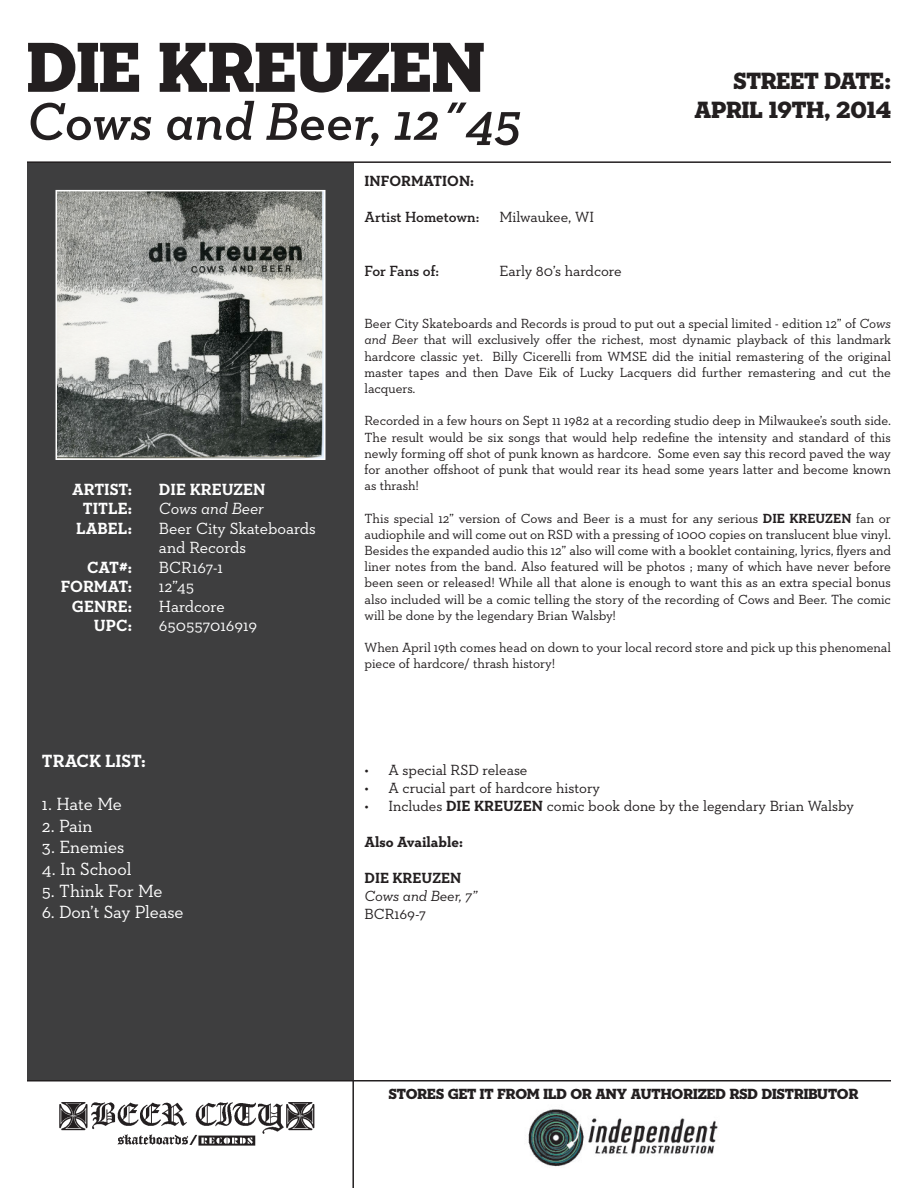
<style>
.page{position:relative;width:918px;height:1188px;background:#fff}
.page>*{position:absolute;margin:0;border:0;box-sizing:border-box;transform-origin:0 0}
.t1{font:72px "Neutraface Slab Display Titling";color:#231f20}
.t2{font:italic 600 54px "Neutraface Slab Text";color:#231f20}
.t3{font:24px "Neutraface Slab Display Titling";color:#231f20}
.t4{font:18px "Neutraface Slab Text";letter-spacing:-.005em;color:#fff}
.t5{font:700 18px "Neutraface Slab Text";color:#fff}
.t6{font:16.5px "Neutraface Slab Text";letter-spacing:-.005em;color:#fff}
.t7{font:700 16.5px "Neutraface Slab Text";color:#fff}
.t8{font:italic 16.5px "Neutraface Slab Text";color:#fff}
.t9{font:15px "Neutraface Slab Text";letter-spacing:-.005em;color:#231f20}
.t10{font:15px "Neutraface Slab Display Titling";letter-spacing:-.005em;color:#231f20}
.t11{font:700 15px "Neutraface Slab Text";color:#231f20}
.t12{font:600 15px "Neutraface Slab Text";color:#231f20}
.t13{font:italic 15px "Neutraface Slab Text";color:#231f20}
.t14{font:13.5px/16.2px "Neutraface Slab Text";letter-spacing:-.005em;color:#231f20;text-align:justify}
.s1{font-style:italic}
.s2{font-weight:700}
</style>
<div class="page">
<div style="left:27px;top:163px;width:326px;height:917px;background:#3e3e3f"></div>
<img style="left:58px;top:193px;width:264px;height:264px">
<div style="left:55px;top:190px;width:270px;height:270px;border:2px solid #fff"></div>
<hr style="left:27px;top:161px;width:864px;height:2px;background:#231f20">
<hr style="left:27px;top:1080px;width:864px;height:2px;background:#231f20">
<img style="left:59px;top:1102px;width:256px;height:44px">
<hr style="left:352px;top:1080px;width:2px;height:108px;background:#231f20">
<img style="left:528px;top:1109px;width:190px;height:58px">
<p class="t1" style="left:27px;top:22px;width:459px">DIE KREUZEN</p>
<p class="t2" style="left:27px;top:88px;width:496px">Cows and Beer, 12˝45</p>
<p class="t11" style="left:365px;top:171px;width:111px">INFORMATION:</p>
<p class="t12" style="left:365px;top:207px;width:116px">Artist Hometown:</p>
<p class="t9" style="left:500px;top:207px;width:96px">Milwaukee, WI</p>
<p class="t3" style="left:733px;top:66px;width:159px">STREET DATE:</p>
<p class="t3" style="left:695px;top:95px;width:198px">APRIL 19TH, 2014</p>
<p class="t7" style="left:72px;top:479px;width:61px">ARTIST:</p>
<p class="t7" style="left:159px;top:479px;width:108px">DIE KREUZEN</p>
<p class="t7" style="left:83px;top:498px;width:51px">TITLE:</p>
<p class="t8" style="left:159px;top:498px;width:107px">Cows and Beer</p>
<p class="t7" style="left:76px;top:518px;width:57px">LABEL:</p>
<p class="t6" style="left:159px;top:518px;width:158px">Beer City Skateboards</p>
<p class="t6" style="left:159px;top:537px;width:89px">and Records</p>
<p class="t7" style="left:87px;top:557px;width:46px">CAT#:</p>
<p class="t6" style="left:159px;top:557px;width:66px">BCR167-1</p>
<p class="t7" style="left:61px;top:576px;width:73px">FORMAT:</p>
<p class="t6" style="left:159px;top:576px;width:37px">12”45</p>
<p class="t7" style="left:72px;top:596px;width:62px">GENRE:</p>
<p class="t6" style="left:159px;top:596px;width:67px">Hardcore</p>
<p class="t7" style="left:94px;top:615px;width:40px">UPC:</p>
<p class="t6" style="left:159px;top:615px;width:100px">650557016919</p>
<p class="t5" style="left:42px;top:749px;width:105px">TRACK LIST:</p>
<p class="t4" style="left:42px;top:793px;width:81px">1. Hate Me</p>
<p class="t4" style="left:42px;top:814px;width:52px">2. Pain</p>
<p class="t4" style="left:42px;top:836px;width:84px">3. Enemies</p>
<p class="t4" style="left:42px;top:858px;width:91px">4. In School</p>
<p class="t4" style="left:42px;top:879px;width:122px">5. Think For Me</p>
<p class="t4" style="left:42px;top:901px;width:143px">6. Don’t Say Please</p>
<p class="t12" style="left:365px;top:261px;width:76px">For Fans of:</p>
<p class="t9" style="left:500px;top:261px;width:124px">Early 80’s hardcore</p>
<p class="t14" style="left:365px;top:315px;width:528px">Beer City Skateboards and Records is proud to put out a special limited - edition 12” of <span class="s1">Cows and Beer</span> that will exclusively offer the richest, most dynamic playback of this landmark hardcore classic yet. Billy Cicerelli from WMSE did the initial remastering of the original master tapes and then Dave Eik of Lucky Lacquers did further remastering and cut the lacquers.</p>
<p class="t14" style="left:365px;top:412px;width:528px">Recorded in a few hours on Sept 11 1982 at a recording studio deep in Milwaukee’s south side.<br>The result would be six songs that would help redefine the intensity and standard of this newly forming off shot of punk known as hardcore. Some even say this record paved the way for another offshoot of punk that would rear its head some years latter and become known as thrash!</p>
<p class="t14" style="left:365px;top:510px;width:528px">This special 12” version of Cows and Beer is a must for any serious <span class="s2">DIE KREUZEN</span> fan or audiophile and will come out on RSD with a pressing of 1000 copies on translucent blue vinyl.<br>Besides the expanded audio this 12” also will come with a booklet containing, lyrics, flyers and liner notes from the band. Also featured will be photos ; many of which have never before been seen or released! While all that alone is enough to want this as an extra special bonus also included will be a comic telling the story of the recording of Cows and Beer. The comic will be done by the legendary Brian Walsby!</p>
<p class="t14" style="left:365px;top:639px;width:528px">When April 19th comes head on down to your local record store and pick up this phenomenal piece of hardcore/ thrash history!</p>
<p class="t9" style="left:365px;top:760px;width:165px">• A special RSD release</p>
<p class="t9" style="left:365px;top:778px;width:237px">• A crucial part of hardcore history</p>
<p class="t9" style="left:365px;top:796px;width:491px">• Includes <span class="s2">DIE KREUZEN</span> comic book done by the legendary Brian Walsby</p>
<p class="t11" style="left:365px;top:832px;width:100px">Also Available:</p>
<p class="t11" style="left:365px;top:868px;width:99px">DIE KREUZEN</p>
<p class="t13" style="left:365px;top:886px;width:114px">Cows and Beer, 7”</p>
<p class="t9" style="left:365px;top:904px;width:63px">BCR169-7</p>
<p class="t10" style="left:389px;top:1084px;width:471px">STORES GET IT FROM ILD OR ANY AUTHORIZED RSD DISTRIBUTOR</p>
</div>
